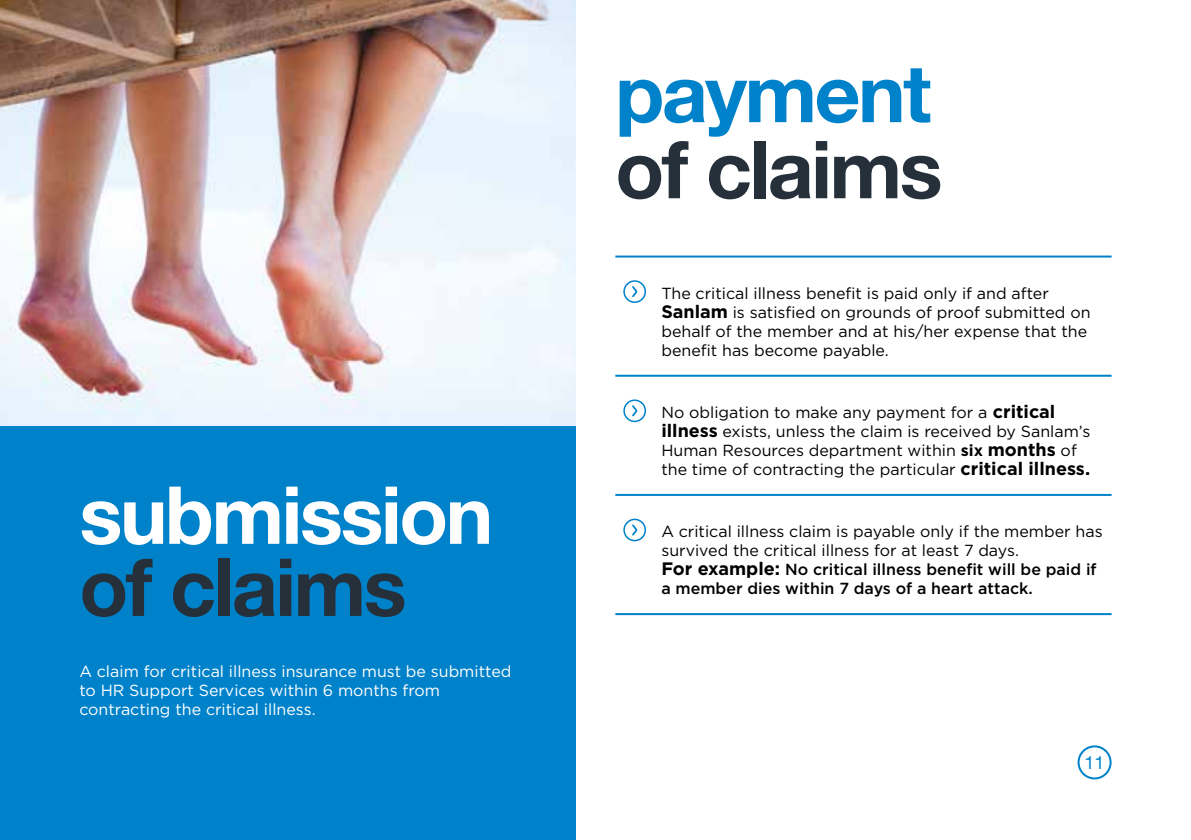
<style>
.page{position:relative;width:1191px;height:840px;background:#fff}
.page>*{position:absolute;margin:0;border:0;box-sizing:border-box;transform-origin:0 0}
.t1{font:700 80px "Helvetica Neue LT Std";letter-spacing:-.03em;color:#25303b}
.t2{font:700 80px "Helvetica Neue LT Std";letter-spacing:-.03em;color:#fff}
.t3{font:700 80px "Helvetica Neue LT Std";letter-spacing:-.03em;color:#0082ca}
.t4{font:18px "Helvetica Neue LT Std";color:#0082ca}
.t5{font:16px/19px "Gotham";color:#000}
.t6{font:16px/19px "Gotham";color:#fff}
.s1{font-weight:700;font-size:18px}
.s2{font-weight:700}
.s3{font-weight:500}
</style>
<div class="page">
<div style="left:1077px;top:745px;width:34px;height:34px;border:2px solid #0082ca;border-radius:50%"></div>
<img style="left:0;top:0;width:575px;height:426px">
<div style="left:0;top:426px;width:575px;height:413px;background:#0082ca"></div>
<hr style="left:615px;top:255px;width:496px;height:2px;background:#0082ca">
<hr style="left:615px;top:374px;width:496px;height:2px;background:#0082ca">
<hr style="left:615px;top:493px;width:496px;height:2px;background:#0082ca">
<hr style="left:615px;top:612px;width:496px;height:2px;background:#0082ca">
<svg style="left:623px;top:280px;width:23px;height:23px"></svg>
<svg style="left:623px;top:399px;width:23px;height:23px"></svg>
<svg style="left:623px;top:518px;width:23px;height:23px"></svg>
<h1 class="t2" style="left:79px;top:465px;width:415px">submission</h1>
<h1 class="t1" style="left:79px;top:537px;width:329px">of claims</h1>
<p class="t6" style="left:79px;top:661px;width:433px">A claim for critical illness insurance must be submitted to HR Support Services within 6 months from contracting the critical illness.</p>
<h1 class="t3" style="left:615px;top:44px;width:317px">payment</h1>
<h1 class="t1" style="left:615px;top:120px;width:329px">of claims</h1>
<p class="t5" style="left:661px;top:283px;width:431px">The critical illness benefit is paid only if and after <span class="s1">Sanlam</span> is satisfied on grounds of proof submitted on behalf of the member and at his/her expense that the benefit has become payable.</p>
<p class="t5" style="left:661px;top:402px;width:430px">No obligation to make any payment for a <span class="s1">critical illness</span> exists, unless the claim is received by Sanlam’s Human Resources department within <span class="s2">six</span> <span class="s1">months</span> of the time of contracting the particular <span class="s1">critical illness.</span></p>
<p class="t5" style="left:661px;top:521px;width:443px">A critical illness claim is payable only if the member has survived the critical illness for at least 7 days.<br><span class="s1">For example:</span> <span class="s3">No critical illness benefit will be paid if a member dies within 7 days of a heart attack.</span></p>
<p class="t4" style="left:1084px;top:751px;width:22px">11</p>
</div>
